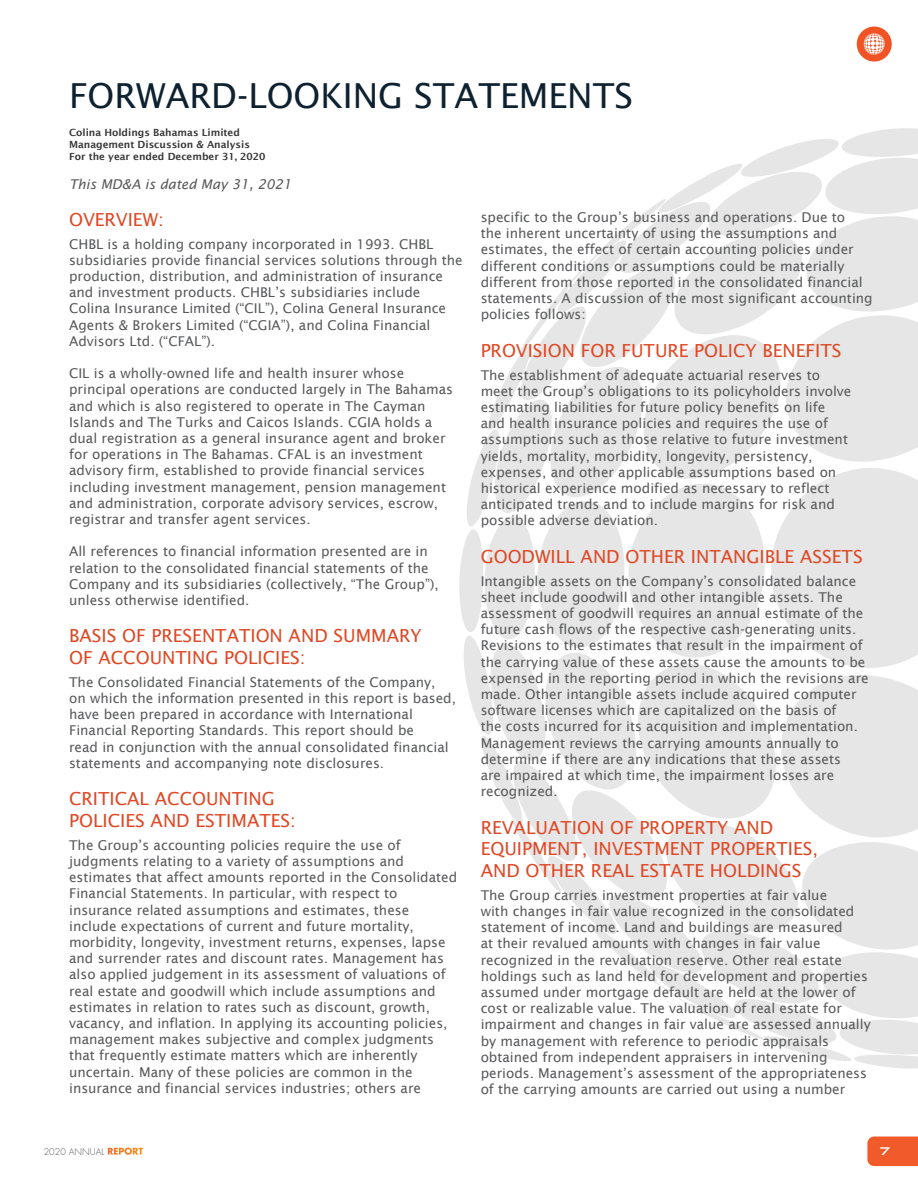
<style>
.page{position:relative;width:918px;height:1188px;background:#fff}
.page>*{position:absolute;margin:0;border:0;box-sizing:border-box;transform-origin:0 0}
.t1{font:34.5px "Lucida Sans";color:#0d2130}
.t2{font:18px/21.6px "Lucida Sans";color:#df4825}
.t3{font:700 15px "Chisel Wide";color:#fff}
.t4{font:13.5px/16.2px "Lucida Sans";color:#58595b}
.t5{font:italic 13.5px "Lucida Sans";color:#58595b}
.t6{font:600 9.9px/11.9px "Lucida Sans";color:#383838}
.t7{font:300 9px "Futura Std";color:#58595b}
.s1{font-weight:700;color:#fff}
</style>
<div class="page">
<svg style="left:459px;top:128px;width:459px;height:941px"></svg>
<svg style="left:867px;top:1137px;width:51px;height:29px"></svg>
<div style="left:857px;top:27px;width:35px;height:35px;background:#f05424;border-radius:50%"></div>
<svg style="left:864px;top:33px;width:21px;height:22px"></svg>
<h1 class="t1" style="left:69px;top:76px;width:566px">FORWARD-LOOKING STATEMENTS</h1>
<p class="t6" style="left:69px;top:126px;width:198px">Colina Holdings Bahamas Limited<br>Management Discussion &amp; Analysis<br>For the year ended December 31, 2020</p>
<p class="t5" style="left:69px;top:176px;width:224px">This MD&amp;A is dated May 31, 2021</p>
<h2 class="t2" style="left:69px;top:208px;width:96px">OVERVIEW:</h2>
<p class="t4" style="left:69px;top:236px;width:395px">CHBL is a holding company incorporated in 1993. CHBL subsidiaries provide financial services solutions through the production, distribution, and administration of insurance and investment products. CHBL’s subsidiaries include Colina Insurance Limited (“CIL”), Colina General Insurance Agents &amp; Brokers Limited (“CGIA”), and Colina Financial Advisors Ltd. (“CFAL”).</p>
<p class="t4" style="left:69px;top:365px;width:386px">CIL is a wholly-owned life and health insurer whose principal operations are conducted largely in The Bahamas and which is also registered to operate in The Cayman Islands and The Turks and Caicos Islands. CGIA holds a dual registration as a general insurance agent and broker for operations in The Bahamas. CFAL is an investment advisory firm, established to provide financial services including investment management, pension management and administration, corporate advisory services, escrow, registrar and transfer agent services.</p>
<p class="t4" style="left:69px;top:543px;width:371px">All references to financial information presented are in relation to the consolidated financial statements of the Company and its subsidiaries (collectively, “The Group”), unless otherwise identified.</p>
<h2 class="t2" style="left:69px;top:625px;width:354px">BASIS OF PRESENTATION AND SUMMARY<br>OF ACCOUNTING POLICIES:</h2>
<p class="t4" style="left:69px;top:674px;width:388px">The Consolidated Financial Statements of the Company,<br>on which the information presented in this report is based, have been prepared in accordance with International Financial Reporting Standards. This report should be<br>read in conjunction with the annual consolidated financial statements and accompanying note disclosures.</p>
<h2 class="t2" style="left:69px;top:788px;width:228px">CRITICAL ACCOUNTING<br>POLICIES AND ESTIMATES:</h2>
<p class="t4" style="left:69px;top:837px;width:390px">The Group’s accounting policies require the use of judgments relating to a variety of assumptions and estimates that affect amounts reported in the Consolidated Financial Statements. In particular, with respect to insurance related assumptions and estimates, these include expectations of current and future mortality, morbidity, longevity, investment returns, expenses, lapse and surrender rates and discount rates. Management has also applied judgement in its assessment of valuations of real estate and goodwill which include assumptions and estimates in relation to rates such as discount, growth, vacancy, and inflation. In applying its accounting policies, management makes subjective and complex judgments that frequently estimate matters which are inherently uncertain. Many of these policies are common in the insurance and financial services industries; others are</p>
<p class="t4" style="left:481px;top:209px;width:394px">specific to the Group’s business and operations. Due to<br>the inherent uncertainty of using the assumptions and estimates, the effect of certain accounting policies under different conditions or assumptions could be materially different from those reported in the consolidated financial statements. A discussion of the most significant accounting policies follows:</p>
<h2 class="t2" style="left:481px;top:339px;width:362px">PROVISION FOR FUTURE POLICY BENEFITS</h2>
<p class="t4" style="left:481px;top:367px;width:372px">The establishment of adequate actuarial reserves to meet the Group’s obligations to its policyholders involve estimating liabilities for future policy benefits on life and health insurance policies and requires the use of assumptions such as those relative to future investment yields, mortality, morbidity, longevity, persistency, expenses, and other applicable assumptions based on historical experience modified as necessary to reflect anticipated trends and to include margins for risk and possible adverse deviation.</p>
<h2 class="t2" style="left:481px;top:545px;width:384px">GOODWILL AND OTHER INTANGIBLE ASSETS</h2>
<p class="t4" style="left:481px;top:573px;width:390px">Intangible assets on the Company’s consolidated balance sheet include goodwill and other intangible assets. The assessment of goodwill requires an annual estimate of the future cash flows of the respective cash-generating units.<br>Revisions to the estimates that result in the impairment of the carrying value of these assets cause the amounts to be expensed in the reporting period in which the revisions are made. Other intangible assets include acquired computer software licenses which are capitalized on the basis of<br>the costs incurred for its acquisition and implementation.<br>Management reviews the carrying amounts annually to determine if there are any indications that these assets<br>are impaired at which time, the impairment losses are recognized.</p>
<h2 class="t2" style="left:481px;top:816px;width:339px">REVALUATION OF PROPERTY AND<br>EQUIPMENT, INVESTMENT PROPERTIES,<br>AND OTHER REAL ESTATE HOLDINGS</h2>
<p class="t4" style="left:481px;top:887px;width:392px">The Group carries investment properties at fair value<br>with changes in fair value recognized in the consolidated statement of income. Land and buildings are measured<br>at their revalued amounts with changes in fair value recognized in the revaluation reserve. Other real estate holdings such as land held for development and properties assumed under mortgage default are held at the lower of cost or realizable value. The valuation of real estate for impairment and changes in fair value are assessed annually by management with reference to periodic appraisals obtained from independent appraisers in intervening periods. Management’s assessment of the appropriateness of the carrying amounts are carried out using a number</p>
<p class="t7" style="left:44px;top:1146px;width:101px">2020 ANNUAL <span class="s1">REPORT</span></p>
<p class="t3" style="left:879px;top:1142px;width:13px">7</p>
</div>
